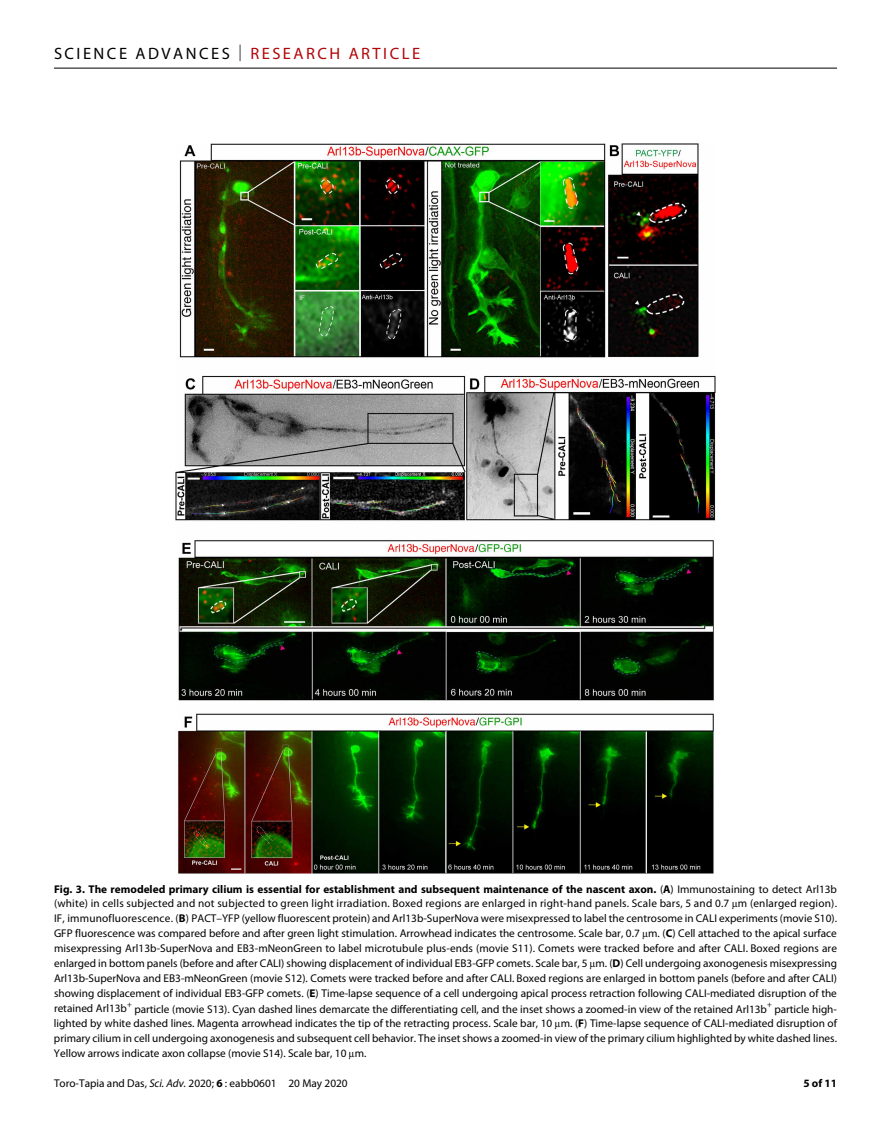
<style>
.page{position:relative;width:891px;height:1134px;background:#fff}
.page>*{position:absolute;margin:0;border:0;box-sizing:border-box;transform-origin:0 0}
.t1{font:16.5px "Myriad Pro";letter-spacing:.15em;color:#000}
.t2{font:11.25px/15px "Myriad Pro";color:#000;text-align:justify}
.t3{font:700 11.25px "Myriad Pro";color:#000}
.s1{font-weight:300}
.s2{color:#b10508}
.s3{font-weight:700}
.s4{font-style:italic}
</style>
<div class="page">
<hr style="left:54px;top:68px;width:783px;height:1px;background:#000">
<img style="left:176px;top:143px;width:539px;height:730px">
<h1 class="t1" style="left:54px;top:40px;width:368px">SCIENCE ADVANCES <span class="s1">|</span> <span class="s2">RESEARCH ARTICLE</span></h1>
<p class="t2" style="left:54px;top:881px;width:785px"><span class="s3">Fig. 3. The remodeled primary cilium is essential for establishment and subsequent maintenance of the nascent axon.</span> (<span class="s3">A</span>) Immunostaining to detect Arl13b (white) in cells subjected and not subjected to green light irradiation. Boxed regions are enlarged in right-hand panels. Scale bars, 5 and 0.7 m (enlarged region).<br>IF, immunofluorescence. (<span class="s3">B</span>) PACT–YFP (yellow fluorescent protein) and Arl13b-SuperNova were misexpressed to label the centrosome in CALI experiments (movie S10).<br>GFP fluorescence was compared before and after green light stimulation. Arrowhead indicates the centrosome. Scale bar, 0.7 m. (<span class="s3">C</span>) Cell attached to the apical surface misexpressing Arl13b-SuperNova and EB3-mNeonGreen to label microtubule plus-ends (movie S11). Comets were tracked before and after CALI. Boxed regions are enlarged in bottom panels (before and after CALI) showing displacement of individual EB3-GFP comets. Scale bar, 5 m. (<span class="s3">D</span>) Cell undergoing axonogenesis misexpressing Arl13b-SuperNova and EB3-mNeonGreen (movie S12). Comets were tracked before and after CALI. Boxed regions are enlarged in bottom panels (before and after CALI) showing displacement of individual EB3-GFP comets. (<span class="s3">E</span>) Time-lapse sequence of a cell undergoing apical process retraction following CALI-mediated disruption of the retained Arl13b<sup>+</sup> particle (movie S13). Cyan dashed lines demarcate the differentiating cell, and the inset shows a zoomed-in view of the retained Arl13b<sup>+</sup> particle high&shy;lighted by white dashed lines. Magenta arrowhead indicates the tip of the retracting process. Scale bar, 10 m. (<span class="s3">F</span>) Time-lapse sequence of CALI-mediated disruption of primary cilium in cell undergoing axonogenesis and subsequent cell behavior. The inset shows a zoomed-in view of the primary cilium highlighted by white dashed lines.<br>Yellow arrows indicate axon collapse (movie S14). Scale bar, 10 m.</p>
<p class="t2" style="left:54px;top:1076px;width:295px">Toro-Tapia and Das, <span class="s4">Sci. Adv.</span> 2020; <span class="s3">6</span> : eabb0601 20 May 2020</p>
<p class="t3" style="left:803px;top:1074px;width:35px">5 of 11</p>
</div>
